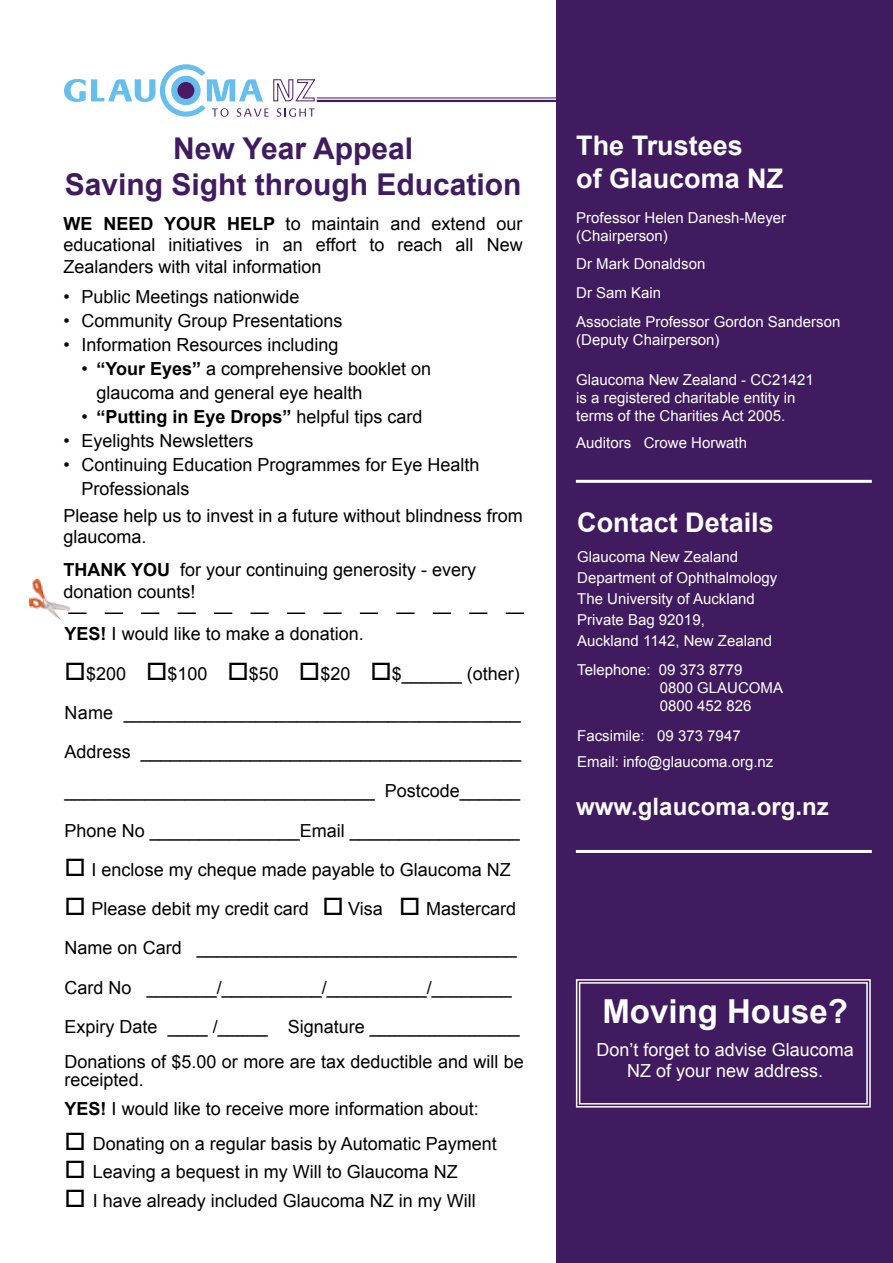
<style>
.page{position:relative;width:893px;height:1263px;background:#fff}
.page>*{position:absolute;margin:0;border:0;box-sizing:border-box;transform-origin:0 0}
.t1{font:700 33px "Arial";color:#fff}
.t2{font:700 30px/36px "Arial";color:#411b60;text-align:center}
.t3{font:700 27px/33.2px "Arial";color:#fff}
.t4{font:700 24px "Arial";color:#fff}
.t5{font:18px/39.3px "Arial";color:#000}
.t6{font:18px/21.6px "Arial";color:#fff;text-align:center}
.t7{font:700 18px "Arial";color:#000}
.t8{font:15px/18px "Arial";color:#fff}
.s1{font-weight:700}
.s2{font-weight:400}
</style>
<div class="page">
<svg style="left:64px;top:64px;width:251px;height:53px"></svg>
<div style="left:556px;top:0;width:337px;height:1263px;background:#411b60"></div>
<hr style="left:317px;top:98px;width:576px;height:1px;background:#411b60">
<hr style="left:317px;top:100px;width:576px;height:2px;background:#411b60">
<img style="left:28px;top:578px;width:42px;height:42px">
<svg style="left:68px;top:612px;width:456px;height:2px"></svg>
<hr style="left:576px;top:850px;width:296px;height:3px;background:#fff">
<hr style="left:576px;top:480px;width:296px;height:3px;background:#fff">
<svg style="left:575px;top:979px;width:296px;height:129px"></svg>
<div style="left:579px;top:982px;width:289px;height:122px;border:1px solid #fff"></div>
<h2 class="t2" style="left:65px;top:131px;width:458px">New Year Appeal<br>Saving Sight through Education</h2>
<p class="t5" style="left:63px;top:213px;width:461px;line-height:21.6px;text-align:justify"><span class="s1">WE NEED YOUR HELP</span> to maintain and extend our educational initiatives in an effort to reach all New Zealanders with vital information</p>
<p class="t5" style="left:63px;top:277px;width:238px">• Public Meetings nationwide</p>
<p class="t5" style="left:63px;top:301px;width:281px">• Community Group Presentations</p>
<p class="t5" style="left:63px;top:325px;width:277px">• Information Resources including</p>
<p class="t5" style="left:96px;top:357px;width:336px;line-height:24px;text-indent:-15px">• <span class="s1">“Your Eyes”</span> a comprehensive booklet on glaucoma and general eye health</p>
<p class="t7" style="left:81px;top:404px;width:343px"><span class="s2">•</span> “Putting in Eye Drops” <span class="s2">helpful tips card</span></p>
<p class="t5" style="left:63px;top:421px;width:192px">• Eyelights Newsletters</p>
<p class="t5" style="left:81px;top:453px;width:400px;line-height:24px;text-indent:-18px">• Continuing Education Programmes for Eye Health<br>Professionals</p>
<p class="t5" style="left:63px;top:505px;width:461px;line-height:21.6px">Please help us to invest in a future without blindness from glaucoma.</p>
<p class="t5" style="left:63px;top:559px;width:414px;line-height:21.6px"><span class="s1">THANK YOU</span> for your continuing generosity - every donation counts!</p>
<p class="t5" style="left:65px;top:614px;width:301px"><span class="s1">YES!</span> I would like to make a donation.</p>
<p class="t5" style="left:65px;top:654px;width:458px;text-align:justify">□$200 □$100 □$50 □$20 □$______ (other)<br>Name _______________________________________ Address ______________________________________ _______________________________ Postcode______ Phone No _______________Email _________________</p>
<p class="t5" style="left:65px;top:850px;width:448px">□ I enclose my cheque made payable to Glaucoma NZ</p>
<p class="t5" style="left:65px;top:889px;width:457px">□ Please debit my credit card □ Visa □ Mastercard Name on Card ________________________________ Card No _______/__________/__________/________ Expiry Date ____ /_____ Signature _______________</p>
<p class="t5" style="left:65px;top:1053px;width:461px;line-height:18px">Donations of $5.00 or more are tax deductible and will be receipted.</p>
<p class="t5" style="left:65px;top:1089px;width:416px"><span class="s1">YES!</span> I would like to receive more information about:</p>
<p class="t5" style="left:65px;top:1124px;width:434px">□ Donating on a regular basis by Automatic Payment</p>
<p class="t5" style="left:65px;top:1152px;width:395px">□ Leaving a bequest in my Will to Glaucoma NZ</p>
<p class="t5" style="left:65px;top:1181px;width:413px">□ I have already included Glaucoma NZ in my Will</p>
<h3 class="t3" style="left:576px;top:130px;width:209px">The Trustees<br>of Glaucoma NZ</h3>
<p class="t8" style="left:576px;top:209px;width:212px">Professor Helen Danesh-Meyer (Chairperson)</p>
<p class="t8" style="left:576px;top:250px;width:266px;line-height:28.7px">Dr Mark Donaldson<br>Dr Sam Kain<br>Associate Professor Gordon Sanderson</p>
<p class="t8" style="left:576px;top:331px;width:145px">(Deputy Chairperson)</p>
<p class="t8" style="left:576px;top:371px;width:239px">Glaucoma New Zealand - CC21421 is a registered charitable entity in terms of the Charities Act 2005.</p>
<p class="t8" style="left:576px;top:434px;width:172px">Auditors Crowe Horwath</p>
<h3 class="t3" style="left:577px;top:507px;width:198px">Contact Details</h3>
<p class="t8" style="left:577px;top:546px;width:202px;line-height:21px">Glaucoma New Zealand<br>Department of Ophthalmology<br>The University of Auckland<br>Private Bag 92019,<br>Auckland 1142, New Zealand</p>
<p class="t8" style="left:660px;top:660px;width:125px;text-indent:-82px">Telephone: 09 373 8779<br>0800 GLAUCOMA<br>0800 452 826</p>
<p class="t8" style="left:577px;top:722px;width:198px;line-height:26.5px">Facsimile: 09 373 7947<br>Email: info@glaucoma.org.nz</p>
<h3 class="t4" style="left:576px;top:791px;width:254px">www.glaucoma.org.nz</h3>
<h1 class="t1" style="left:602px;top:989px;width:247px">Moving House?</h1>
<p class="t6" style="left:597px;top:1039px;width:259px">Don’t forget to advise Glaucoma<br>NZ of your new address.</p>
</div>
